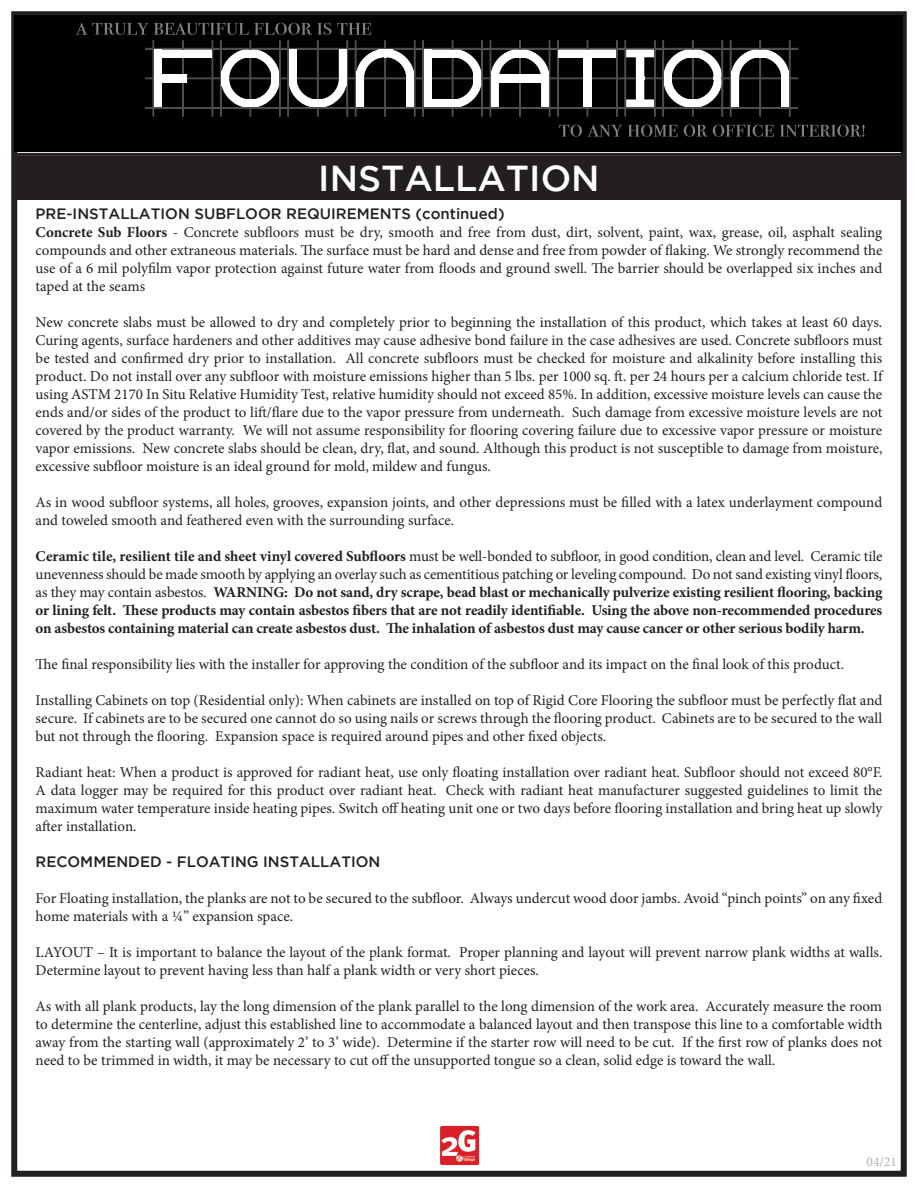
<style>
.page{position:relative;width:918px;height:1188px;background:#fff}
.page>*{position:absolute;margin:0;border:0;box-sizing:border-box;transform-origin:0 0}
.t1{font:500 36px "Gotham";color:#fff}
.t2{font:15px/18px "Minion Pro";letter-spacing:-.005em;color:#231f20;text-align:justify}
.t3{font:700 15px/18px "Minion Pro";letter-spacing:-.01em;color:#231f20;text-align:justify}
.t4{font:500 15px "Gotham";color:#231f20}
.t5{font:13.5px "Minion Pro";color:#b2b3b7}
.s1{font-weight:700}
.s2{font-weight:400}
</style>
<div class="page">
<div style="left:11px;top:11px;width:896px;height:1166px;border:6px solid #231f20"></div>
<hr style="left:14px;top:153px;width:890px;height:3px;background:#231f20">
<div style="left:15px;top:156px;width:888px;height:44px;background:#231f20"></div>
<div style="left:15px;top:15px;width:888px;height:137px;background:#000"></div>
<svg style="left:76px;top:23px;width:722px;height:93px"></svg>
<svg style="left:559px;top:125px;width:119px;height:12px"></svg>
<svg style="left:684px;top:125px;width:23px;height:12px"></svg>
<svg style="left:713px;top:125px;width:61px;height:12px"></svg>
<svg style="left:780px;top:125px;width:85px;height:12px"></svg>
<img style="left:440px;top:1125px;width:40px;height:41px">
<h1 class="t1" style="left:318px;top:158px;width:283px">INSTALLATION</h1>
<p class="t4" style="left:36px;top:205px;width:471px">PRE-INSTALLATION SUBFLOOR REQUIREMENTS (continued)</p>
<p class="t2" style="left:36px;top:224px;width:848px"><span class="s1">Concrete Sub Floors</span> - Concrete subfloors must be dry, smooth and free from dust, dirt, solvent, paint, wax, grease, oil, asphalt sealing compounds and other extraneous materials. The surface must be hard and dense and free from powder of flaking. We strongly recommend the use of a 6 mil polyfilm vapor protection against future water from floods and ground swell. The barrier should be overlapped six inches and taped at the seams</p>
<p class="t2" style="left:36px;top:314px;width:848px">New concrete slabs must be allowed to dry and completely prior to beginning the installation of this product, which takes at least 60 days.<br>Curing agents, surface hardeners and other additives may cause adhesive bond failure in the case adhesives are used. Concrete subfloors must be tested and confirmed dry prior to installation. All concrete subfloors must be checked for moisture and alkalinity before installing this product. Do not install over any subfloor with moisture emissions higher than 5 lbs. per 1000 sq. ft. per 24 hours per a calcium chloride test. If using ASTM 2170 In Situ Relative Humidity Test, relative humidity should not exceed 85%. In addition, excessive moisture levels can cause the ends and/or sides of the product to lift/flare due to the vapor pressure from underneath. Such damage from excessive moisture levels are not covered by the product warranty. We will not assume responsibility for flooring covering failure due to excessive vapor pressure or moisture vapor emissions. New concrete slabs should be clean, dry, flat, and sound. Although this product is not susceptible to damage from moisture, excessive subfloor moisture is an ideal ground for mold, mildew and fungus.</p>
<p class="t2" style="left:36px;top:494px;width:848px">As in wood subfloor systems, all holes, grooves, expansion joints, and other depressions must be filled with a latex underlayment compound and toweled smooth and feathered even with the surrounding surface.</p>
<p class="t3" style="left:36px;top:547px;width:848px">Ceramic tile, resilient tile and sheet vinyl covered Subfloors <span class="s2">must be well-bonded to subfloor, in good condition, clean and level. Ceramic tile unevenness should be made smooth by applying an overlay such as cementitious patching or leveling compound. Do not sand existing vinyl floors, as they may contain asbestos.</span> WARNING: Do not sand, dry scrape, bead blast or mechanically pulverize existing resilient flooring, backing or lining felt. These products may contain asbestos fibers that are not readily identifiable. Using the above non-recommended procedures on asbestos containing material can create asbestos dust. The inhalation of asbestos dust may cause cancer or other serious bodily harm.</p>
<p class="t2" style="left:36px;top:656px;width:810px">The final responsibility lies with the installer for approving the condition of the subfloor and its impact on the final look of this product.</p>
<p class="t2" style="left:36px;top:692px;width:848px">Installing Cabinets on top (Residential only): When cabinets are installed on top of Rigid Core Flooring the subfloor must be perfectly flat and secure. If cabinets are to be secured one cannot do so using nails or screws through the flooring product. Cabinets are to be secured to the wall but not through the flooring. Expansion space is required around pipes and other fixed objects.</p>
<p class="t2" style="left:36px;top:764px;width:848px">Radiant heat: When a product is approved for radiant heat, use only floating installation over radiant heat. Subfloor should not exceed 80°F.<br>A data logger may be required for this product over radiant heat. Check with radiant heat manufacturer suggested guidelines to limit the maximum water temperature inside heating pipes. Switch off heating unit one or two days before flooring installation and bring heat up slowly after installation.</p>
<p class="t4" style="left:36px;top:854px;width:346px">RECOMMENDED - FLOATING INSTALLATION</p>
<p class="t2" style="left:36px;top:890px;width:848px">For Floating installation, the planks are not to be secured to the subfloor. Always undercut wood door jambs. Avoid “pinch points” on any fixed home materials with a ¼” expansion space.</p>
<p class="t2" style="left:36px;top:944px;width:848px">LAYOUT – It is important to balance the layout of the plank format. Proper planning and layout will prevent narrow plank widths at walls.<br>Determine layout to prevent having less than half a plank width or very short pieces.</p>
<p class="t2" style="left:36px;top:998px;width:848px">As with all plank products, lay the long dimension of the plank parallel to the long dimension of the work area. Accurately measure the room to determine the centerline, adjust this established line to accommodate a balanced layout and then transpose this line to a comfortable width away from the starting wall (approximately 2’ to 3’ wide). Determine if the starter row will need to be cut. If the first row of planks does not need to be trimmed in width, it may be necessary to cut off the unsupported tongue so a clean, solid edge is toward the wall.</p>
<p class="t5" style="left:867px;top:1153px;width:32px">04/21</p>
</div>
